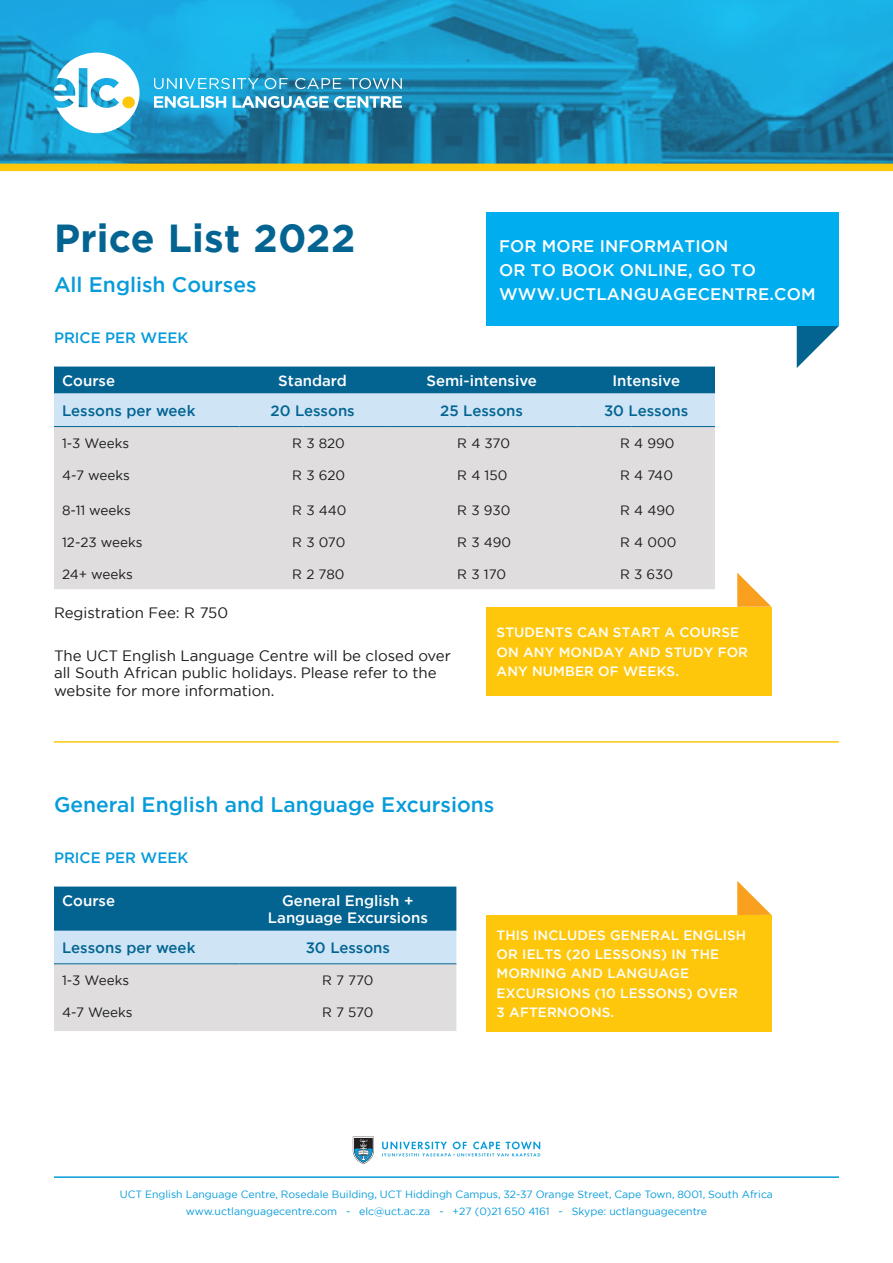
<style>
.page{position:relative;width:893px;height:1263px;background:#fff}
.page>*{position:absolute;margin:0;border:0;box-sizing:border-box;transform-origin:0 0}
.Bold_stand_out_text{font:700 39px "Gotham";letter-spacing:.01em;color:#036492}
.ELC_Subhead_primary{font:500 21px "Gotham";color:#069bda}
.Headings_in_White{font:500 16.65px/24.2px "Gotham";letter-spacing:.01em;color:#fff}
.Body_Copy_Normal{font:15px/17.2px "Gotham";color:#1a1a1a}
.Body_Copy_Normal-2{font:500 15px/17.2px "Gotham";color:#fff;text-align:center}
.t1{font:500 15px "Gotham";color:#036492}
.ELC_Subhead_primary-2{font:500 15px "Gotham";color:#069bda}
.Headings_in_White-2{font:500 13.5px/19.5px "Gotham";letter-spacing:.01em;color:#fff}
.Body_Copy_Normal-3{font:13.5px "Gotham";color:#1a1a1a}
.t2{font:10.5px/16.5px "Gotham";color:#069bda;text-align:center}
</style>
<div class="page">
<img style="left:0;top:0;width:893px;height:164px">
<div style="left:0;top:164px;width:893px;height:7px;background:#fec70c"></div>
<svg style="left:54px;top:53px;width:86px;height:80px"></svg>
<div style="left:122px;top:96px;width:13px;height:12px;background:#fec70c;border-radius:6px"></div>
<svg style="left:154px;top:96px;width:72px;height:12px"></svg>
<svg style="left:233px;top:96px;width:169px;height:12px"></svg>
<svg style="left:154px;top:78px;width:105px;height:11px"></svg>
<svg style="left:265px;top:78px;width:23px;height:11px"></svg>
<svg style="left:295px;top:78px;width:46px;height:11px"></svg>
<svg style="left:349px;top:78px;width:53px;height:11px"></svg>
<hr style="left:54px;top:1176px;width:785px;height:2px;background:#069bda">
<svg style="left:382px;top:1141px;width:158px;height:15px"></svg>
<svg style="left:353px;top:1137px;width:21px;height:27px"></svg>
<svg style="left:54px;top:367px;width:661px;height:59px;background:#74abc9"></svg>
<div style="left:54px;top:427px;width:661px;height:162px;background:#dfdddd"></div>
<hr style="left:631px;top:426px;width:84px;height:1px;background:#036492">
<hr style="left:239px;top:426px;width:64px;height:1px;background:#036492">
<hr style="left:386px;top:426px;width:82px;height:1px;background:#036492">
<hr style="left:577px;top:426px;width:54px;height:1px;background:#036492">
<hr style="left:303px;top:426px;width:83px;height:1px;background:#036492">
<hr style="left:468px;top:426px;width:109px;height:1px;background:#036492">
<hr style="left:54px;top:426px;width:185px;height:1px;background:#036492">
<svg style="left:737px;top:573px;width:34px;height:34px"></svg>
<div style="left:486px;top:607px;width:285px;height:88px;background:#fec70c"></div>
<hr style="left:54px;top:741px;width:785px;height:2px;background:#fec70c">
<svg style="left:54px;top:886px;width:402px;height:145px;background:#97b9cb"></svg>
<hr style="left:239px;top:963px;width:217px;height:1px;background:#036492">
<hr style="left:54px;top:963px;width:185px;height:1px;background:#036492">
<svg style="left:737px;top:881px;width:34px;height:34px"></svg>
<div style="left:486px;top:915px;width:285px;height:116px;background:#fec70c"></div>
<svg style="left:797px;top:326px;width:42px;height:42px"></svg>
<div style="left:486px;top:212px;width:353px;height:114px;background:#00aeef"></div>
<p class="Bold_stand_out_text" style="left:54px;top:212px;width:303px">Price List 2022</p>
<p class="ELC_Subhead_primary" style="left:54px;top:271px;width:204px">All English Courses</p>
<p class="ELC_Subhead_primary-2" style="left:54px;top:327px;width:136px">PRICE PER WEEK</p>
<p class="Body_Copy_Normal-2" style="left:62px;top:372px;width:54px">Course</p>
<p class="Body_Copy_Normal-2" style="left:278px;top:372px;width:70px">Standard</p>
<p class="Body_Copy_Normal-2" style="left:426px;top:372px;width:112px">Semi-intensive</p>
<p class="Body_Copy_Normal-2" style="left:612px;top:372px;width:69px">Intensive</p>
<p class="t1" style="left:62px;top:401px;width:135px">Lessons per week</p>
<p class="t1" style="left:271px;top:401px;width:86px">20 Lessons</p>
<p class="t1" style="left:440px;top:401px;width:84px">25 Lessons</p>
<p class="t1" style="left:604px;top:401px;width:86px">30 Lessons</p>
<p class="Body_Copy_Normal-3" style="left:62px;top:434px;width:68px">1-3 Weeks</p>
<p class="Body_Copy_Normal-3" style="left:292px;top:434px;width:54px">R 3 820</p>
<p class="Body_Copy_Normal-3" style="left:457px;top:434px;width:54px">R 4 370</p>
<p class="Body_Copy_Normal-3" style="left:620px;top:434px;width:56px">R 4 990</p>
<p class="Body_Copy_Normal-3" style="left:62px;top:466px;width:69px">4-7 weeks</p>
<p class="Body_Copy_Normal-3" style="left:292px;top:466px;width:55px">R 3 620</p>
<p class="Body_Copy_Normal-3" style="left:457px;top:466px;width:52px">R 4 150</p>
<p class="Body_Copy_Normal-3" style="left:620px;top:466px;width:54px">R 4 740</p>
<p class="Body_Copy_Normal-3" style="left:62px;top:502px;width:70px">8-11 weeks</p>
<p class="Body_Copy_Normal-3" style="left:292px;top:502px;width:56px">R 3 440</p>
<p class="Body_Copy_Normal-3" style="left:457px;top:502px;width:55px">R 3 930</p>
<p class="Body_Copy_Normal-3" style="left:620px;top:502px;width:56px">R 4 490</p>
<p class="Body_Copy_Normal-3" style="left:62px;top:533px;width:82px">12-23 weeks</p>
<p class="Body_Copy_Normal-3" style="left:292px;top:533px;width:55px">R 3 070</p>
<p class="Body_Copy_Normal-3" style="left:457px;top:533px;width:55px">R 3 490</p>
<p class="Body_Copy_Normal-3" style="left:620px;top:533px;width:58px">R 4 000</p>
<p class="Body_Copy_Normal-3" style="left:62px;top:565px;width:72px">24+ weeks</p>
<p class="Body_Copy_Normal-3" style="left:292px;top:565px;width:54px">R 2 780</p>
<p class="Body_Copy_Normal-3" style="left:457px;top:565px;width:50px">R 3 170</p>
<p class="Body_Copy_Normal-3" style="left:620px;top:565px;width:55px">R 3 630</p>
<p class="Body_Copy_Normal" style="left:54px;top:603px;width:176px">Registration Fee: R 750</p>
<p class="Headings_in_White-2" style="left:497px;top:622px;width:253px">STUDENTS CAN START A COURSE<br>ON ANY MONDAY AND STUDY FOR<br>ANY NUMBER OF WEEKS.</p>
<p class="Headings_in_White" style="left:499px;top:233px;width:318px">FOR MORE INFORMATION<br>OR TO BOOK ONLINE, GO TO<br>WWW.UCTLANGUAGECENTRE.COM</p>
<p class="Body_Copy_Normal" style="left:54px;top:647px;width:398px">The UCT English Language Centre will be closed over all South African public holidays. Please refer to the website for more information.</p>
<p class="ELC_Subhead_primary" style="left:54px;top:791px;width:442px">General English and Language Excursions</p>
<p class="ELC_Subhead_primary-2" style="left:54px;top:847px;width:136px">PRICE PER WEEK</p>
<p class="Body_Copy_Normal-2" style="left:62px;top:892px;width:54px">Course</p>
<p class="Body_Copy_Normal-2" style="left:268px;top:892px;width:161px">General English +<br>Language Excursions</p>
<p class="t1" style="left:62px;top:938px;width:135px">Lessons per week</p>
<p class="t1" style="left:306px;top:938px;width:86px">30 Lessons</p>
<p class="Body_Copy_Normal-3" style="left:62px;top:972px;width:68px">1-3 Weeks</p>
<p class="Body_Copy_Normal-3" style="left:322px;top:972px;width:53px">R 7 770</p>
<p class="Body_Copy_Normal-3" style="left:62px;top:1003px;width:72px">4-7 Weeks</p>
<p class="Body_Copy_Normal-3" style="left:322px;top:1003px;width:53px">R 7 570</p>
<p class="Headings_in_White-2" style="left:497px;top:925px;width:251px">THIS INCLUDES GENERAL ENGLISH<br>OR IELTS (20 LESSONS) IN THE<br>MORNING AND LANGUAGE<br>EXCURSIONS (10 LESSONS) OVER<br>3 AFTERNOONS.</p>
<p class="t2" style="left:120px;top:1186px;width:655px">UCT English Language Centre, Rosedale Building, UCT Hiddingh Campus, 32-37 Orange Street, Cape Town, 8001, South Africa www.uctlanguagecentre.com - elc@uct.ac.za - +27 (0)21 650 4161 - Skype: uctlanguagecentre</p>
</div>
